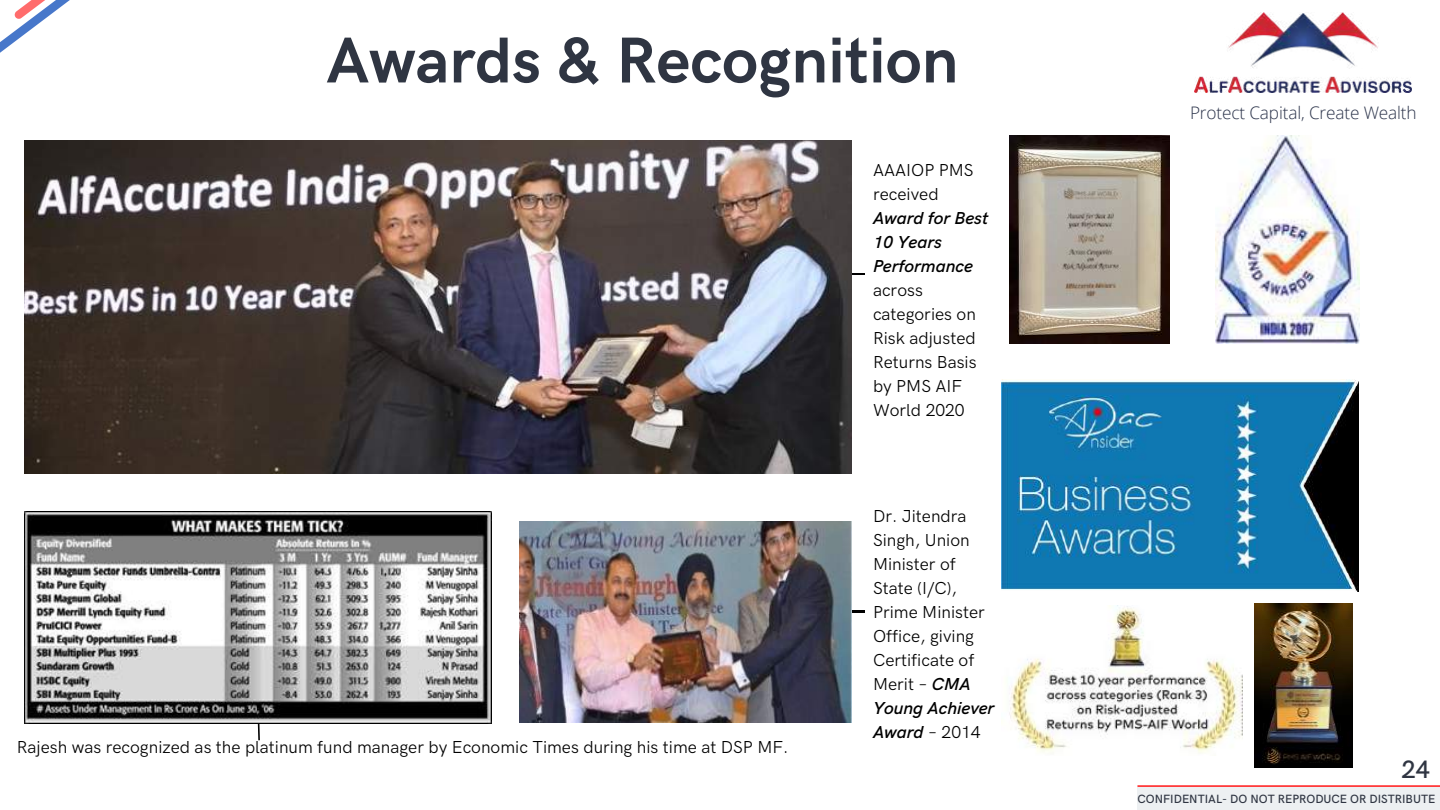
<style>
.page{position:relative;width:1440px;height:810px;background:#fff}
.page>*{position:absolute;margin:0;border:0;box-sizing:border-box;transform-origin:0 0}
.t1{font:700 65px "HK Grotesk";color:#2f3542}
.t2{font:500 25.3px "HK Grotesk";color:#2f3542}
.t3{font:17.4px/24px "HK Grotesk Pro";color:#000}
.t4{font:italic 600 17.4px/24px "HK Grotesk Pro";color:#000}
.t5{font:300 17.2px "Open Sans";letter-spacing:-.01em;color:#2b334a}
.t6{font:500 12px "HK Grotesk";color:#2f3542}
.s1{font-weight:600;font-style:italic}
</style>
<div class="page">
<img style="left:1195px;top:12px;width:217px;height:80px">
<div style="left:1137px;top:787px;width:303px;height:22px;background:#edf0f2"></div>
<hr style="left:1137px;top:785px;width:303px;height:2px;background:#ff1616">
<hr style="left:788px;top:273px;width:77px;height:2px;background:#000">
<img style="left:1215px;top:135px;width:144px;height:209px">
<img style="left:25px;top:140px;width:826px;height:333px">
<svg style="left:256px;top:723px;width:4px;height:18px"></svg>
<hr style="left:783px;top:611px;width:82px;height:2px;background:#000">
<img style="left:25px;top:512px;width:467px;height:211px">
<img style="left:519px;top:521px;width:333px;height:202px">
<img style="left:1010px;top:135px;width:160px;height:209px">
<img style="left:1002px;top:380px;width:357px;height:211px">
<img style="left:1009px;top:605px;width:233px;height:149px">
<svg style="left:0;top:0;width:70px;height:53px"></svg>
<img style="left:1254px;top:603px;width:98px;height:165px">
<h1 class="t1" style="left:326px;top:24px;width:633px">Awards &amp; Recognition</h1>
<p class="t3" style="left:873px;top:159px;width:102px">AAAIOP PMS received</p>
<p class="t4" style="left:873px;top:207px;width:117px">Award for Best<br>10 Years<br>Performance</p>
<p class="t3" style="left:873px;top:279px;width:105px">across categories on<br>Risk adjusted<br>Returns Basis by PMS AIF<br>World 2020</p>
<p class="t3" style="left:17px;top:736px;width:773px">Rajesh was recognized as the platinum fund manager by Economic Times during his time at DSP MF.</p>
<p class="t3" style="left:873px;top:504px;width:123px">Dr. Jitendra<br>Singh, Union<br>Minister of<br>State (I/C),<br>Prime Minister<br>Office, giving<br>Certificate of<br>Merit – <span class="s1">CMA<br>Young Achiever<br>Award</span> – 2014</p>
<p class="t5" style="left:1190px;top:101px;width:228px">Protect Capital, Create Wealth</p>
<h2 class="t2" style="left:1402px;top:755px;width:30px">24</h2>
<p class="t6" style="left:1137px;top:793px;width:299px">CONFIDENTIAL- DO NOT REPRODUCE OR DISTRIBUTE</p>
</div>
